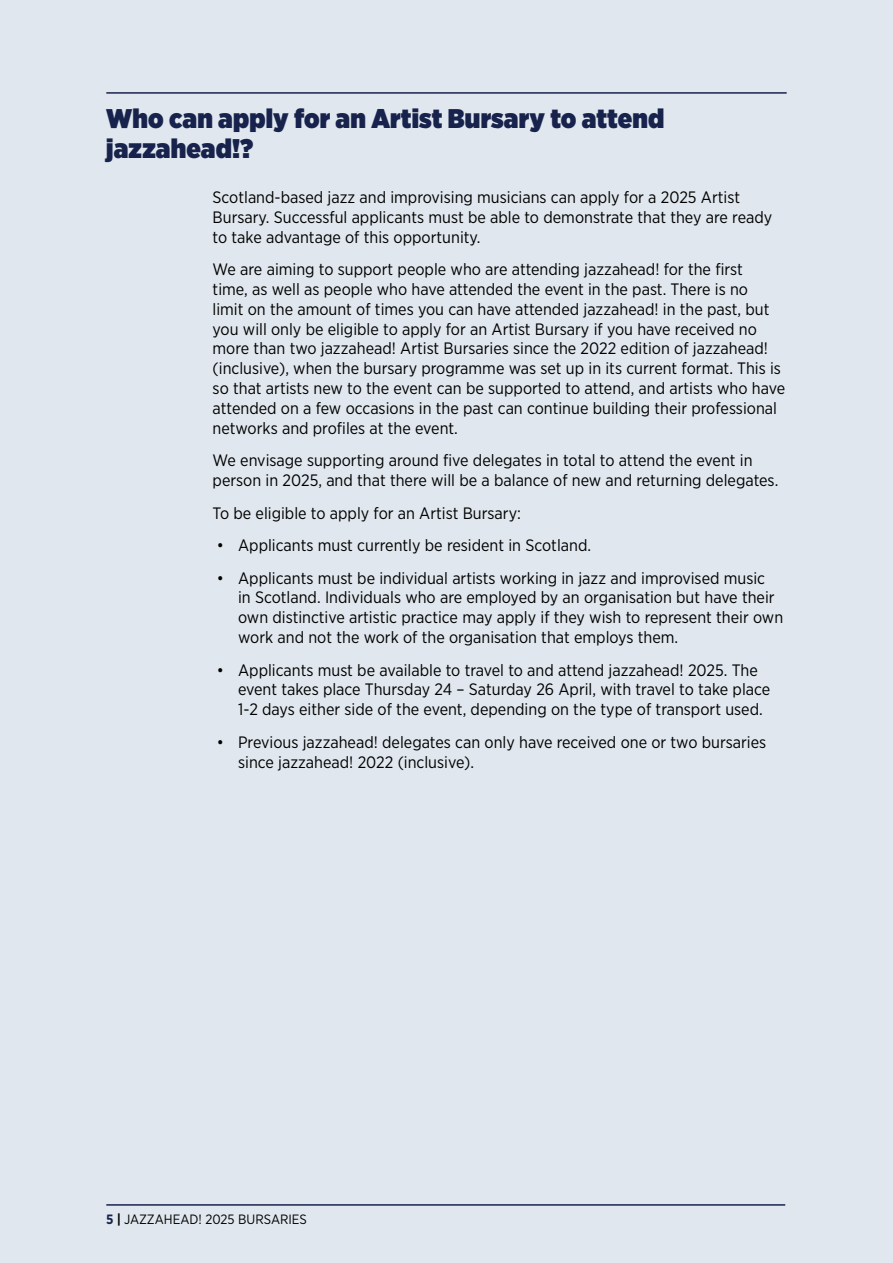
<style>
.page{position:relative;width:893px;height:1263px;background:#e0e7ee}
.page>*{position:absolute;margin:0;border:0;box-sizing:border-box;transform-origin:0 0}
.Subheads_ONE_H1{font:900 27px/30px "Gotham Narrow";letter-spacing:.005em;color:#18234d}
.Body_Text_P{font:16.5px/19.8px "Gotham Narrow";color:#000}
.t1{font:13.5px "Gotham Narrow";color:#000}
.s1{font-weight:700;color:#18234d}
.s2{font-weight:700}
</style>
<div class="page">
<hr style="left:106px;top:1204px;width:679px;height:2px;background:#18234d">
<hr style="left:106px;top:92px;width:681px;height:2px;background:#18234d">
<h1 class="Subheads_ONE_H1" style="left:106px;top:103px;width:560px">Who can apply for an Artist Bursary to attend jazzahead!?</h1>
<p class="Body_Text_P" style="left:213px;top:187px;width:561px">Scotland-based jazz and improvising musicians can apply for a 2025 Artist<br>Bursary. Successful applicants must be able to demonstrate that they are ready to take advantage of this opportunity.</p>
<p class="Body_Text_P" style="left:213px;top:259px;width:574px">We are aiming to support people who are attending jazzahead! for the first<br>time, as well as people who have attended the event in the past. There is no<br>limit on the amount of times you can have attended jazzahead! in the past, but you will only be eligible to apply for an Artist Bursary if you have received no more than two jazzahead! Artist Bursaries since the 2022 edition of jazzahead! (inclusive), when the bursary programme was set up in its current format. This is so that artists new to the event can be supported to attend, and artists who have attended on a few occasions in the past can continue building their professional networks and profiles at the event.</p>
<p class="Body_Text_P" style="left:213px;top:450px;width:567px">We envisage supporting around five delegates in total to attend the event in person in 2025, and that there will be a balance of new and returning delegates.</p>
<p class="Body_Text_P" style="left:213px;top:502px;width:310px">To be eligible to apply for an Artist Bursary:</p>
<p class="Body_Text_P" style="left:217px;top:535px;width:376px">• Applicants must currently be resident in Scotland.</p>
<p class="Body_Text_P" style="left:238px;top:568px;width:547px;text-indent:-21px">• Applicants must be individual artists working in jazz and improvised music<br>in Scotland. Individuals who are employed by an organisation but have their own distinctive artistic practice may apply if they wish to represent their own work and not the work of the organisation that employs them.</p>
<p class="Body_Text_P" style="left:238px;top:659px;width:534px;text-indent:-21px">• Applicants must be available to travel to and attend jazzahead! 2025. The event takes place Thursday 24 – Saturday 26 April, with travel to take place<br>1-2 days either side of the event, depending on the type of transport used.</p>
<p class="Body_Text_P" style="left:238px;top:732px;width:530px;text-indent:-21px">• Previous jazzahead! delegates can only have received one or two bursaries since jazzahead! 2022 (inclusive).</p>
<p class="t1" style="left:106px;top:1211px;width:202px"><span class="s1">5</span> <span class="s2">|</span> JAZZAHEAD! 2025 BURSARIES</p>
</div>
